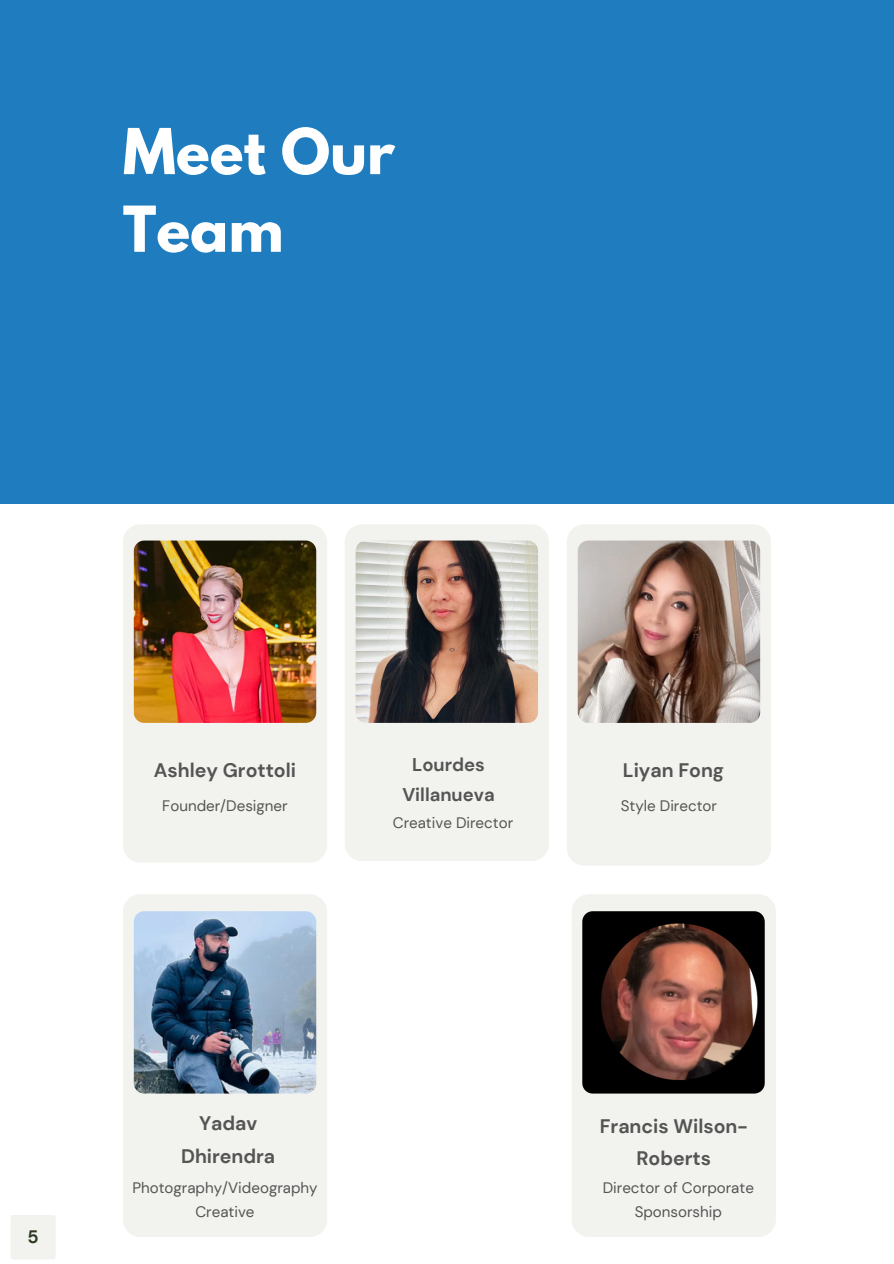
<style>
.page{position:relative;width:894px;height:1264px;background:#fff}
.page>*{position:absolute;margin:0;border:0;box-sizing:border-box;transform-origin:0 0}
.t1{font:700 55.95px/77.7px "League Spartan";color:#fff}
.t2{font:700 19.5px/32.7px "DM Sans";color:#545454;text-align:center}
.t3{font:700 18.45px/30.8px "DM Sans";color:#545454;text-align:center}
.t4{font:700 18px "DM Sans";color:#2b391f}
.t5{font:15.15px/24.8px "DM Sans";color:#545454;text-align:center}
</style>
<div class="page">
<div style="left:0;top:0;width:893px;height:503px;background:#1f7dbf"></div>
<div style="left:123px;top:524px;width:204px;height:338px;background:#f2f3ee;border-radius:17px"></div>
<div style="left:344px;top:524px;width:204px;height:337px;background:#f2f3ee;border-radius:17px"></div>
<div style="left:123px;top:894px;width:204px;height:342px;background:#f2f3ee;border-radius:17px"></div>
<div style="left:566px;top:524px;width:204px;height:341px;background:#f2f3ee;border-radius:17px"></div>
<img style="left:134px;top:540px;width:182px;height:183px;border-radius:10px">
<img style="left:355px;top:540px;width:183px;height:183px;border-radius:10px">
<img style="left:134px;top:911px;width:182px;height:182px;border-radius:10px">
<img style="left:577px;top:540px;width:183px;height:183px;border-radius:10px">
<div style="left:571px;top:894px;width:204px;height:342px;background:#f2f3ee;border-radius:17px"></div>
<img style="left:582px;top:911px;width:182px;height:182px;border-radius:10px">
<div style="left:10px;top:1214px;width:46px;height:45px;background:#f2f3ee;border-radius:2px"></div>
<p class="t1" style="left:123px;top:120px;width:273px">Meet Our<br>Team</p>
<p class="t2" style="left:154px;top:753px;width:144px">Ashley Grottoli</p>
<p class="t3" style="left:402px;top:749px;width:94px">Lourdes<br>Villanueva</p>
<h2 class="t5" style="left:162px;top:793px;width:127px">Founder/Designer</h2>
<p class="t5" style="left:392px;top:810px;width:122px">Creative Director</p>
<h2 class="t2" style="left:622px;top:753px;width:103px">Liyan Fong</h2>
<h2 class="t5" style="left:620px;top:793px;width:98px">Style Director</h2>
<p class="t4" style="left:27px;top:1224px;width:13px">5</p>
<p class="t2" style="left:181px;top:1107px;width:96px">Yadav<br>Dhirendra</p>
<p class="t5" style="left:132px;top:1174px;width:187px">Photography/Videography<br>Creative</p>
<p class="t2" style="left:599px;top:1109px;width:149px">Francis Wilson-<br>Roberts</p>
<h2 class="t5" style="left:602px;top:1174px;width:153px">Director of Corporate<br>Sponsorship</h2>
</div>
